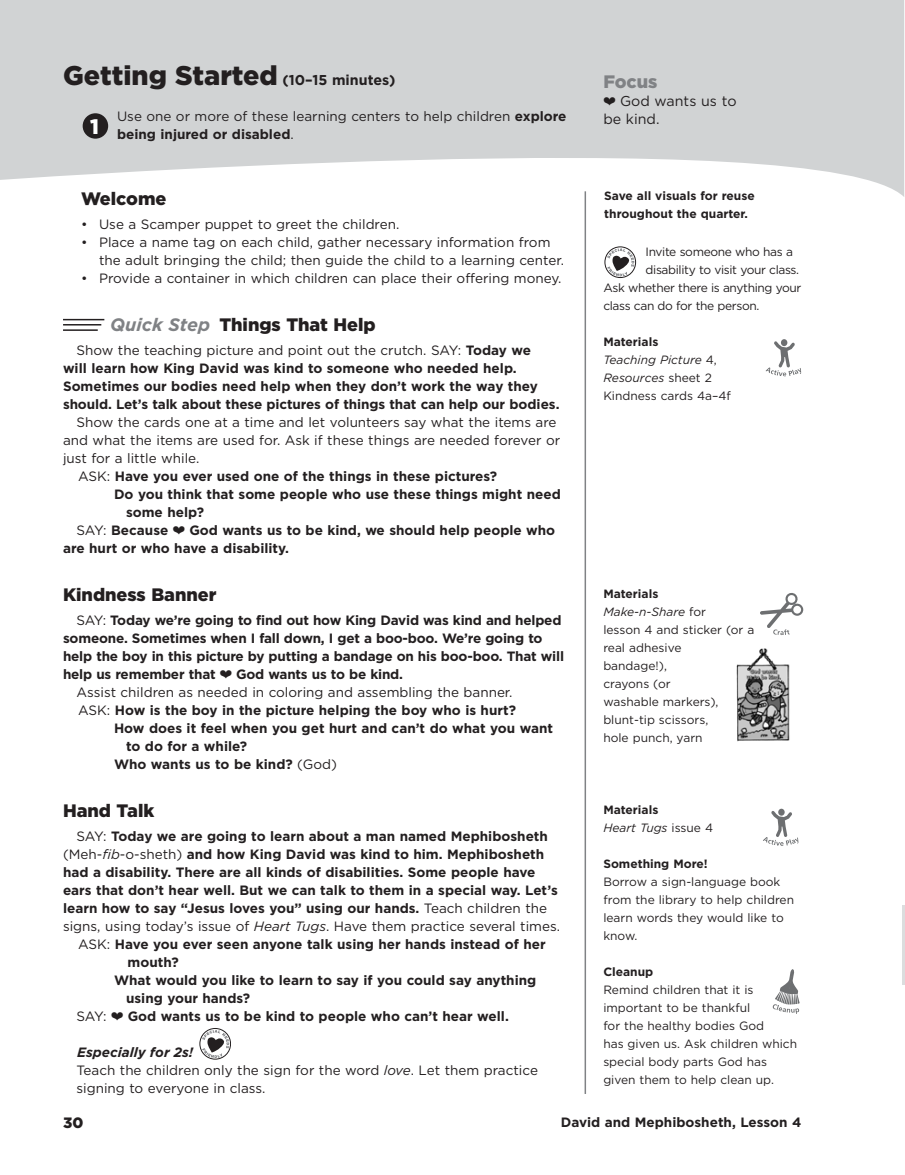
<style>
.page{position:relative;width:905px;height:1175px;background:#fff}
.page>*{position:absolute;margin:0;border:0;box-sizing:border-box;transform-origin:0 0}
.t1{font:900 27px "Gotham";color:#231f20}
.t2{font:900 21px "Gotham";color:#fff}
.t3{font:900 18px "Gotham";color:#231f20}
.t4{font:900 18px "Gotham";color:#808285}
.t5{font:900 15px "Gotham";color:#231f20}
.t6{font:14.25px/18px "Gotham";color:#231f20}
.t7{font:700 13.5px/18px "Gotham";color:#231f20}
.t8{font:13.5px/18px "Gotham";color:#231f20}
.t9{font:12px/18px "Gotham";color:#231f20}
.t10{font:12px "Gotham";letter-spacing:-.03em;color:#231f20}
.t11{font:700 12px/18px "Gotham";color:#231f20}
.s1{font-weight:700;font-size:14.25px}
.s2{font-weight:700}
.s3{font-weight:700;font-style:italic;color:#808285}
.s4{font-weight:400}
.s5{font-weight:400;font-style:italic}
.s6{font-style:italic}
.s7{font-weight:700;font-style:italic}
</style>
<div class="page">
<svg style="left:0;top:0;width:904px;height:197px;fill:#d1d3d4"></svg>
<hr style="left:902px;top:905px;width:2px;height:79px;background:#dcddde">
<hr style="left:63px;top:319px;width:41px;height:1px;background:#231f20">
<hr style="left:63px;top:324px;width:38px;height:1px;background:#231f20">
<hr style="left:63px;top:329px;width:35px;height:2px;background:#231f20">
<svg style="left:765px;top:339px;width:36px;height:37px"></svg>
<svg style="left:763px;top:808px;width:35px;height:38px"></svg>
<div style="left:604px;top:247px;width:31px;height:31px;border:1px solid #231f20;border-radius:50%"></div>
<svg style="left:607px;top:248px;width:27px;height:28px"></svg>
<div style="left:200px;top:1028px;width:31px;height:31px;border:1px solid #231f20;border-radius:50%"></div>
<svg style="left:202px;top:1029px;width:27px;height:29px"></svg>
<hr style="left:584px;top:191px;width:2px;height:903px;background:#808285">
<div style="left:83px;top:113px;width:25px;height:26px;background:#231f20;border-radius:50%"></div>
<svg style="left:760px;top:593px;width:43px;height:42px"></svg>
<svg style="left:772px;top:969px;width:27px;height:44px"></svg>
<img style="left:736px;top:648px;width:54px;height:94px">
<svg style="left:603px;top:97px;width:12px;height:8px"></svg>
<h1 class="t1" style="left:63px;top:56px;width:334px">Getting Started <span class="s1">(10–15 minutes)</span></h1>
<p class="t8" style="left:117px;top:107px;width:451px">Use one or more of these learning centers to help children <span class="s2">explore being injured or disabled</span>.</p>
<h2 class="t2" style="left:90px;top:112px;width:10px">1</h2>
<h3 class="t3" style="left:81px;top:186px;width:87px">Welcome</h3>
<p class="t8" style="left:81px;top:215px;width:320px">• Use a Scamper puppet to greet the children.</p>
<p class="t8" style="left:99px;top:233px;width:466px;text-indent:-18px">• Place a name tag on each child, gather necessary information from the adult bringing the child; then guide the child to a learning center.</p>
<p class="t8" style="left:81px;top:269px;width:482px">• Provide a container in which children can place their offering money.</p>
<h3 class="t3" style="left:110px;top:312px;width:267px"><span class="s3">Quick Step</span> Things That Help</h3>
<p class="t7" style="left:63px;top:341px;width:498px;text-indent:14px"><span class="s4">Show the teaching picture and point out the crutch. SAY:</span> Today we<br>will learn how King David was kind to someone who needed help.<br>Sometimes our bodies need help when they don’t work the way they should. Let’s talk about these pictures of things that can help our bodies.</p>
<p class="t8" style="left:76px;top:413px;width:481px">Show the cards one at a time and let volunteers say what the items are</p>
<p class="t8" style="left:63px;top:431px;width:498px">and what the items are used for. Ask if these things are needed forever or</p>
<p class="t8" style="left:63px;top:449px;width:138px">just for a little while.</p>
<p class="t7" style="left:78px;top:467px;width:420px"><span class="s4">ASK:</span> Have you ever used one of the things in these pictures?</p>
<p class="t7" style="left:114px;top:485px;width:448px">Do you think that some people who use these things might need</p>
<p class="t7" style="left:126px;top:503px;width:80px">some help?</p>
<p class="t7" style="left:76px;top:521px;width:93px"><span class="s4">SAY:</span> Because</p>
<p class="t7" style="left:63px;top:521px;width:493px;text-indent:126px">God wants us to be kind, we should help people who are hurt or who have a disability.</p>
<h3 class="t3" style="left:63px;top:582px;width:155px">Kindness Banner</h3>
<p class="t7" style="left:63px;top:611px;width:502px;text-indent:14px"><span class="s4">SAY:</span> Today we’re going to find out how King David was kind and helped someone. Sometimes when I fall down, I get a boo-boo. We’re going to help the boy in this picture by putting a bandage on his boo-boo. That will help us remember that</p>
<p class="t7" style="left:236px;top:665px;width:168px">God wants us to be kind.</p>
<p class="t8" style="left:76px;top:683px;width:437px">Assist children as needed in coloring and assembling the banner.</p>
<p class="t7" style="left:78px;top:701px;width:439px"><span class="s4">ASK:</span> How is the boy in the picture helping the boy who is hurt?</p>
<p class="t7" style="left:114px;top:719px;width:440px">How does it feel when you get hurt and can’t do what you want</p>
<p class="t7" style="left:126px;top:737px;width:123px">to do for a while?</p>
<p class="t7" style="left:114px;top:755px;width:224px">Who wants us to be kind? <span class="s4">(God)</span></p>
<h3 class="t3" style="left:63px;top:798px;width:93px">Hand Talk</h3>
<p class="t7" style="left:76px;top:827px;width:473px"><span class="s4">SAY:</span> Today we are going to learn about a man named Mephibosheth</p>
<p class="t7" style="left:63px;top:845px;width:483px"><span class="s4">(Meh-</span><span class="s5">fib</span><span class="s4">-o-sheth)</span> and how King David was kind to him. Mephibosheth</p>
<p class="t7" style="left:63px;top:863px;width:474px">had a disability. There are all kinds of disabilities. Some people have</p>
<p class="t7" style="left:63px;top:881px;width:496px">ears that don’t hear well. But we can talk to them in a special way. Let’s</p>
<p class="t7" style="left:63px;top:899px;width:485px">learn how to say “Jesus loves you” using our hands. <span class="s4">Teach children the</span></p>
<p class="t8" style="left:63px;top:917px;width:498px">signs, using today’s issue of <span class="s6">Heart Tugs</span>. Have them practice several times.</p>
<p class="t7" style="left:78px;top:935px;width:469px"><span class="s4">ASK:</span> Have you ever seen anyone talk using her hands instead of her</p>
<p class="t7" style="left:128px;top:953px;width:53px">mouth?</p>
<p class="t7" style="left:114px;top:971px;width:424px">What would you like to learn to say if you could say anything</p>
<p class="t7" style="left:126px;top:989px;width:125px">using your hands?</p>
<p class="t8" style="left:76px;top:1007px;width:32px">SAY:</p>
<p class="t7" style="left:128px;top:1007px;width:382px">God wants us to be kind to people who can’t hear well.</p>
<p class="t8" style="left:76px;top:1043px;width:463px"><span class="s7">Especially for 2s!<br></span>Teach the children only the sign for the word <span class="s6">love</span>. Let them practice signing to everyone in class.</p>
<h3 class="t4" style="left:603px;top:69px;width:56px">Focus</h3>
<p class="t6" style="left:603px;top:92px;width:135px;text-indent:17px">God wants us to be kind.</p>
<p class="t11" style="left:604px;top:187px;width:152px">Save all visuals for reuse throughout the quarter.</p>
<p class="t10" style="left:645px;top:244px;width:149px">Invite someone who has a</p>
<p class="t10" style="left:645px;top:262px;width:155px">disability to visit your class.</p>
<p class="t10" style="left:603px;top:280px;width:199px">Ask whether there is anything your</p>
<p class="t10" style="left:603px;top:298px;width:158px">class can do for the person.</p>
<p class="t9" style="left:603px;top:332px;width:129px"><span class="s2">Materials<br></span><span class="s6">Teaching Picture</span> 4,<br><span class="s6">Resources</span> sheet 2<br>Kindness cards 4a–4f</p>
<p class="t9" style="left:603px;top:584px;width:153px"><span class="s2">Materials<br></span><span class="s6">Make-n-Share</span> for<br>lesson 4 and sticker (or a real adhesive<br>bandage!),<br>crayons (or<br>washable markers), blunt-tip scissors,<br>hole punch, yarn</p>
<p class="t11" style="left:603px;top:800px;width:111px">Materials<br><span class="s5">Heart Tugs</span> <span class="s4">issue 4</span></p>
<p class="t11" style="left:603px;top:854px;width:106px">Something More!</p>
<p class="t9" style="left:603px;top:872px;width:192px">Borrow a sign-language book from the library to help children learn words they would like to know.</p>
<p class="t11" style="left:603px;top:962px;width:51px">Cleanup</p>
<p class="t9" style="left:603px;top:980px;width:195px">Remind children that it is important to be thankful<br>for the healthy bodies God<br>has given us. Ask children which special body parts God has given them to help clean up.</p>
<p class="t5" style="left:63px;top:1112px;width:22px">30</p>
<p class="t7" style="left:561px;top:1113px;width:242px">David and Mephibosheth, Lesson 4</p>
</div>
